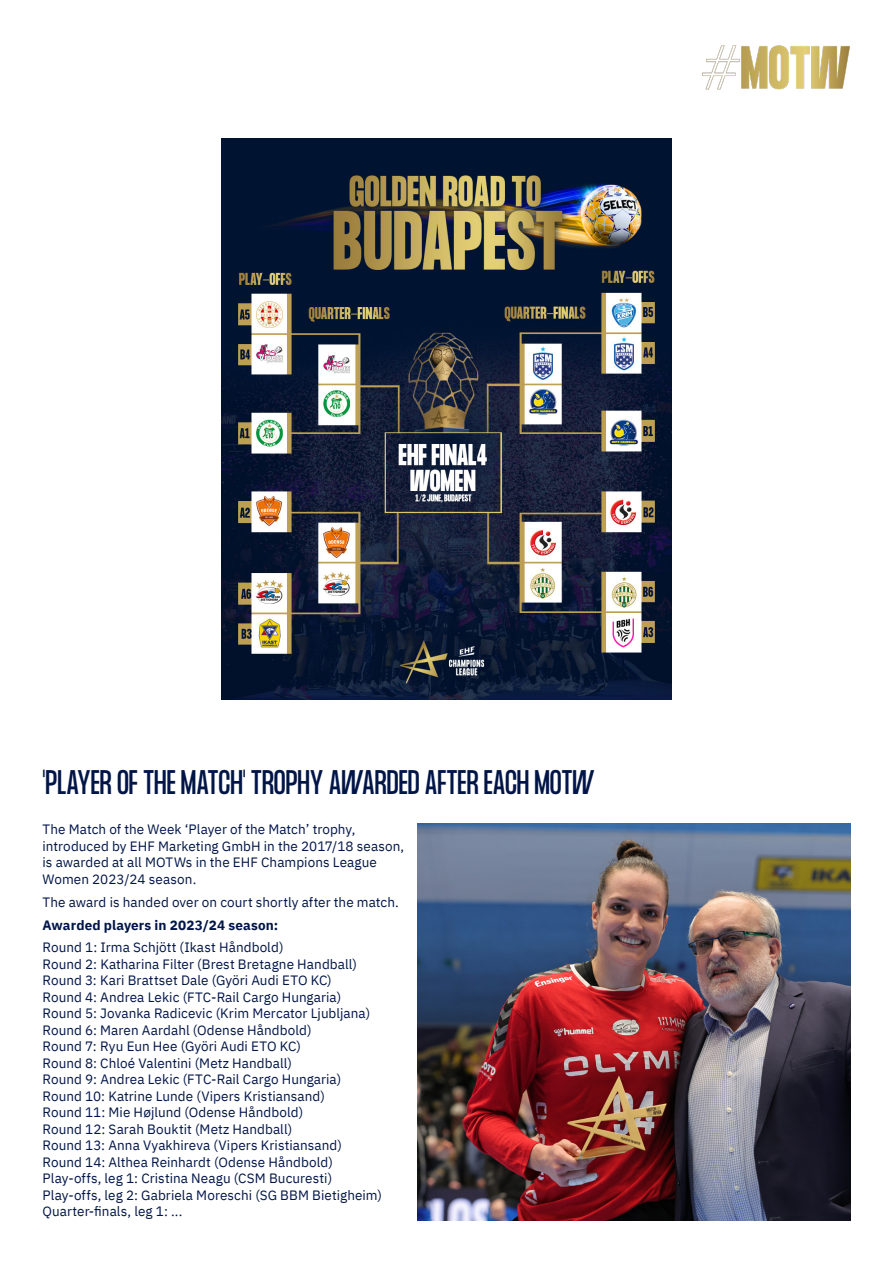
<style>
.page{position:relative;width:893px;height:1263px;background:#fff}
.page>*{position:absolute;margin:0;border:0;box-sizing:border-box;transform-origin:0 0}
.Body_Body{font:30px "Formula Condensed";letter-spacing:-.005em;color:#001547}
.Body_Body-2{font:13.5px/16.5px "IBM Plex Sans";letter-spacing:.005em;color:#001547}
.Body_Body-3{font:700 13.5px "IBM Plex Sans";letter-spacing:.01em;color:#001547}
</style>
<div class="page">
<img style="left:702px;top:45px;width:148px;height:45px">
<img style="left:418px;top:824px;width:432px;height:396px">
<img style="left:222px;top:138px;width:449px;height:561px">
<p class="Body_Body" style="left:43px;top:764px;width:554px">'PLAYER OF THE MATCH' TROPHY AWARDED AFTER EACH MOTW</p>
<p class="Body_Body-2" style="left:43px;top:820px;width:363px">The Match of the Week ‘Player of the Match’ trophy, introduced by EHF Marketing GmbH in the 2017/18 season, is awarded at all MOTWs in the EHF Champions League Women 2023/24 season.</p>
<p class="Body_Body-2" style="left:43px;top:892px;width:358px">The award is handed over on court shortly after the match.</p>
<p class="Body_Body-3" style="left:43px;top:914px;width:237px">Awarded players in 2023/24 season:</p>
<p class="Body_Body-2" style="left:43px;top:938px;width:341px">Round 1: Irma Schjött (Ikast Håndbold)<br>Round 2: Katharina Filter (Brest Bretagne Handball)<br>Round 3: Kari Brattset Dale (Györi Audi ETO KC)<br>Round 4: Andrea Lekic (FTC-Rail Cargo Hungaria)<br>Round 5: Jovanka Radicevic (Krim Mercator Ljubljana)<br>Round 6: Maren Aardahl (Odense Håndbold)<br>Round 7: Ryu Eun Hee (Györi Audi ETO KC)<br>Round 8: Chloé Valentini (Metz Handball)<br>Round 9: Andrea Lekic (FTC-Rail Cargo Hungaria)<br>Round 10: Katrine Lunde (Vipers Kristiansand)<br>Round 11: Mie Højlund (Odense Håndbold)<br>Round 12: Sarah Bouktit (Metz Handball)<br>Round 13: Anna Vyakhireva (Vipers Kristiansand)<br>Round 14: Althea Reinhardt (Odense Håndbold)<br>Play-offs, leg 1: Cristina Neagu (CSM Bucuresti)<br>Play-offs, leg 2: Gabriela Moreschi (SG BBM Bietigheim)<br>Quarter-finals, leg 1: ...</p>
</div>
